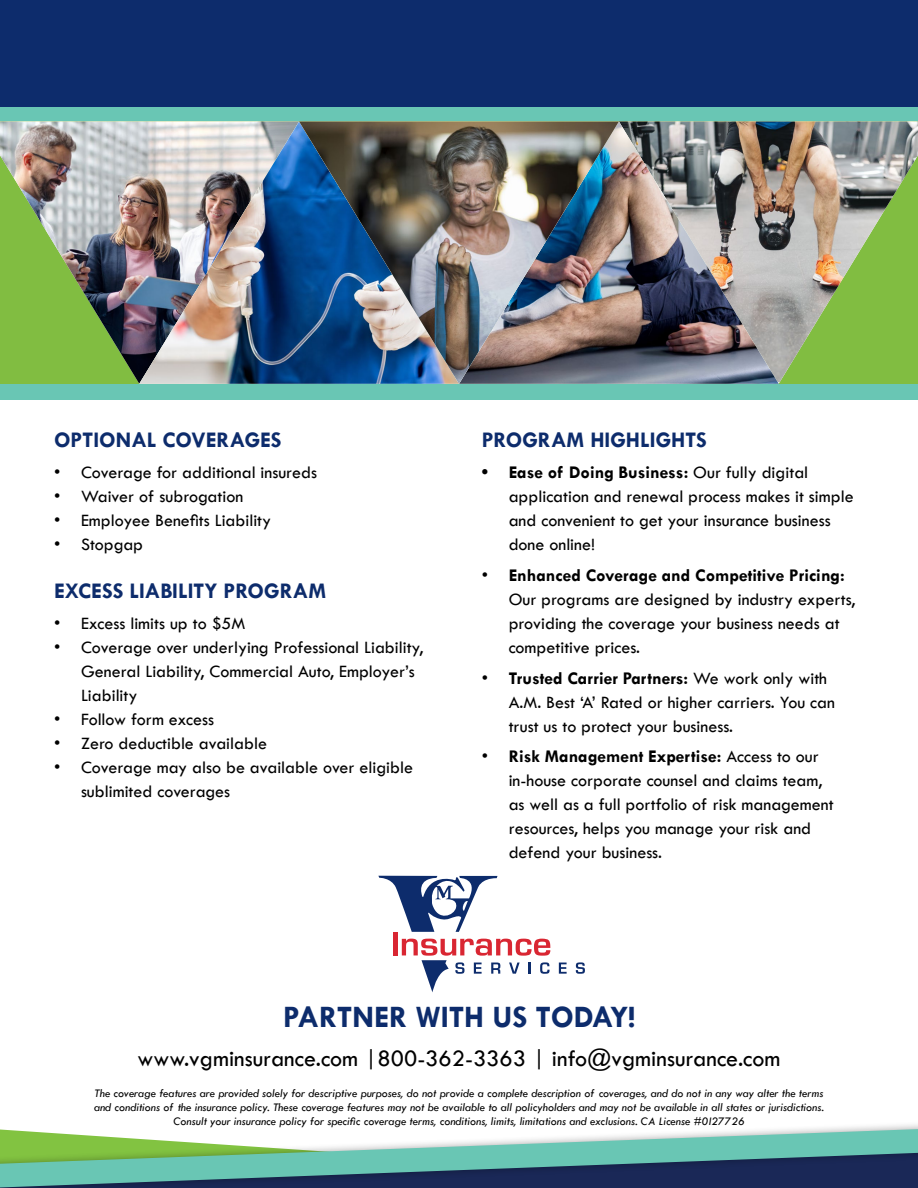
<style>
.page{position:relative;width:918px;height:1188px;background:#fff}
.page>*{position:absolute;margin:0;border:0;box-sizing:border-box;transform-origin:0 0}
.t1{font:700 31.5px "Tw Cen";color:#0d2c6c}
.t2{font:24px "Tw Cen";color:#000}
.t3{font:700 22.5px "Tw Cen";color:#0d2c6c}
.t4{font:18px/24px "Tw Cen";color:#000}
.t5{font:italic 12px/14.4px "Tw Cen";color:#000;text-align:center}
.s1{font-weight:700}
</style>
<div class="page">
<div style="left:0;top:107px;width:918px;height:293px;background:#69c6b4"></div>
<img style="left:0;top:122px;width:139px;height:262px">
<img style="left:779px;top:122px;width:139px;height:260px">
<img style="left:139px;top:122px;width:160px;height:262px">
<img style="left:619px;top:122px;width:160px;height:262px">
<img style="left:299px;top:122px;width:320px;height:262px">
<div style="left:0;top:0;width:918px;height:107px;background:#0d2c6c"></div>
<svg style="left:0;top:1129px;width:918px;height:58px"></svg>
<svg style="left:378px;top:876px;width:120px;height:56px"></svg>
<svg style="left:559px;top:963px;width:8px;height:11px"></svg>
<svg style="left:576px;top:962px;width:9px;height:12px"></svg>
<div style="left:393px;top:932px;width:5px;height:23px;background:#d92632"></div>
<svg style="left:402px;top:939px;width:148px;height:53px"></svg>
<p class="t3" style="left:54px;top:427px;width:229px">OPTIONAL COVERAGES</p>
<p class="t4" style="left:54px;top:460px;width:265px">• Coverage for additional insureds</p>
<p class="t4" style="left:54px;top:484px;width:191px">• Waiver of subrogation</p>
<p class="t4" style="left:54px;top:508px;width:219px">• Employee Benefits Liability</p>
<p class="t4" style="left:54px;top:532px;width:91px">• Stopgap</p>
<p class="t3" style="left:54px;top:578px;width:274px">EXCESS LIABILITY PROGRAM</p>
<p class="t4" style="left:54px;top:611px;width:193px">• Excess limits up to $5M</p>
<p class="t4" style="left:81px;top:635px;width:344px;text-indent:-27px">• Coverage over underlying Professional Liability,<br>General Liability, Commercial Auto, Employer’s<br>Liability</p>
<p class="t4" style="left:54px;top:707px;width:162px">• Follow form excess</p>
<p class="t4" style="left:54px;top:731px;width:215px">• Zero deductible available</p>
<p class="t4" style="left:81px;top:755px;width:334px;text-indent:-27px">• Coverage may also be available over eligible sublimited coverages</p>
<p class="t3" style="left:482px;top:427px;width:227px">PROGRAM HIGHLIGHTS</p>
<p class="t4" style="left:509px;top:460px;width:347px;text-indent:-27px"><span class="s1">• Ease of Doing Business:</span> Our fully digital application and renewal process makes it simple and convenient to get your insurance business done online!</p>
<p class="t4" style="left:509px;top:563px;width:348px;text-indent:-27px">• <span class="s1">Enhanced Coverage and Competitive Pricing:<br></span>Our programs are designed by industry experts, providing the coverage your business needs at competitive prices.</p>
<p class="t4" style="left:509px;top:666px;width:328px;text-indent:-27px">• <span class="s1">Trusted Carrier Partners:</span> We work only with<br>A.M. Best ‘A’ Rated or higher carriers. You can trust us to protect your business.</p>
<p class="t4" style="left:509px;top:745px;width:326px;text-indent:-27px">• <span class="s1">Risk Management Expertise:</span> Access to our in-house corporate counsel and claims team, as well as a full portfolio of risk management resources, helps you manage your risk and defend your business.</p>
<h1 class="t1" style="left:283px;top:998px;width:353px">PARTNER WITH US TODAY!</h1>
<h2 class="t2" style="left:137px;top:1044px;width:645px">www.vgminsurance.com |800-362-3363 | info@vgminsurance.com</h2>
<p class="t5" style="left:94px;top:1085px;width:731px">The coverage features are provided solely for descriptive purposes, do not provide a complete description of coverages, and do not in any way alter the terms and conditions of the insurance policy. These coverage features may not be available to all policyholders and may not be available in all states or jurisdictions.<br>Consult your insurance policy for specific coverage terms, conditions, limits, limitations and exclusions. CA License #0I27726</p>
</div>
